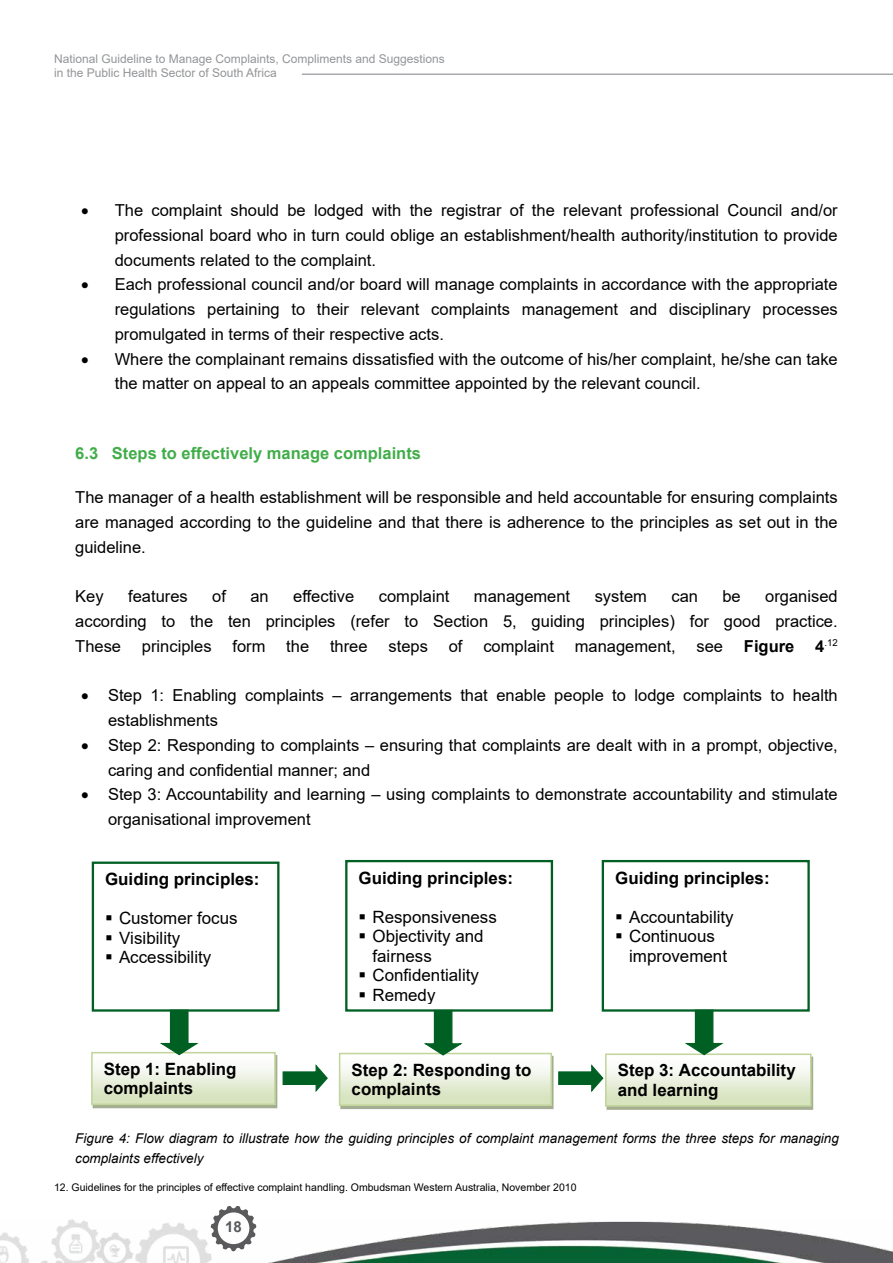
<style>
.page{position:relative;width:893px;height:1263px;background:#fff}
.page>*{position:absolute;margin:0;border:0;box-sizing:border-box;transform-origin:0 0}
.t1{font:700 16.95px/19.5px "Arial";color:#000}
.t2{font:16.95px/19.5px "Arial";color:#000}
.t3{font:16.5px/24.8px "Arial";color:#000;text-align:justify}
.t4{font:700 16.5px "Arial";color:#41ad49}
.t5{font:700 16.5px "Arial";color:#000}
.t6{font:700 15px "Arial";color:#58595b}
.t7{font:italic 13.5px/19.8px "Arial";color:#000}
.t8{font:12px/14.4px "Arial";color:#939598}
.t9{font:10.5px "Arial";color:#000}
.t10{font:9.6px "Arial";color:#000}
.s1{font-weight:700;font-size:16.5px}
.s2{font-weight:400}
</style>
<div class="page">
<img style="left:0;top:1219px;width:893px;height:44px">
<svg style="left:210px;top:1205px;width:46px;height:46px"></svg>
<hr style="left:302px;top:73px;width:591px;height:2px;background:#a7a9ac">
<svg style="left:94px;top:1098px;width:179px;height:4px"></svg>
<div style="left:91px;top:1052px;width:185px;height:53px;border:2px solid #c2d69b"></div>
<img style="left:340px;top:1056px;width:214px;height:53px">
<svg style="left:342px;top:1056px;width:207px;height:47px"></svg>
<div style="left:339px;top:1053px;width:213px;height:53px;border:2px solid #c2d69b"></div>
<img style="left:340px;top:1060px;width:210px;height:39px">
<svg style="left:608px;top:1099px;width:201px;height:5px"></svg>
<div style="left:605px;top:1053px;width:207px;height:54px;border:2px solid #c2d69b"></div>
<div style="left:92px;top:861px;width:187px;height:151px;border:2px solid #006024"></div>
<div style="left:345px;top:860px;width:208px;height:152px;border:2px solid #006024"></div>
<div style="left:602px;top:860px;width:208px;height:152px;border:2px solid #006024"></div>
<svg style="left:282px;top:1064px;width:46px;height:28px"></svg>
<svg style="left:558px;top:1064px;width:46px;height:28px"></svg>
<svg style="left:424px;top:1009px;width:41px;height:47px"></svg>
<svg style="left:685px;top:1009px;width:41px;height:47px"></svg>
<svg style="left:160px;top:1009px;width:41px;height:47px"></svg>
<p class="t8" style="left:54px;top:51px;width:392px">National Guideline to Manage Complaints, Compliments and Suggestions in the Public Health Sector of South Africa</p>
<p class="t3" style="left:115px;top:198px;width:724px;text-indent:-34px">• The complaint should be lodged with the registrar of the relevant professional Council and/or professional board who in turn could oblige an establishment/health authority/institution to provide documents related to the complaint.</p>
<p class="t3" style="left:115px;top:272px;width:724px;text-indent:-34px">• Each professional council and/or board will manage complaints in accordance with the appropriate regulations pertaining to their relevant complaints management and disciplinary processes promulgated in terms of their respective acts.</p>
<p class="t3" style="left:115px;top:346px;width:724px;text-indent:-34px">• Where the complainant remains dissatisfied with the outcome of his/her complaint, he/she can take the matter on appeal to an appeals committee appointed by the relevant council.</p>
<p class="t4" style="left:75px;top:441px;width:347px">6.3 Steps to effectively manage complaints</p>
<p class="t3" style="left:75px;top:485px;width:764px">The manager of a health establishment will be responsible and held accountable for ensuring complaints are managed according to the guideline and that there is adherence to the principles as set out in the guideline.</p>
<p class="t3" style="left:75px;top:584px;width:30px">Key</p>
<p class="t3" style="left:128px;top:584px;width:61px">features</p>
<p class="t3" style="left:212px;top:584px;width:15px">of</p>
<p class="t3" style="left:250px;top:584px;width:20px">an</p>
<p class="t3" style="left:293px;top:584px;width:63px">effective</p>
<p class="t3" style="left:379px;top:584px;width:72px">complaint</p>
<p class="t3" style="left:474px;top:584px;width:98px">management</p>
<p class="t3" style="left:595px;top:584px;width:54px">system</p>
<p class="t3" style="left:671px;top:584px;width:28px">can</p>
<p class="t3" style="left:722px;top:584px;width:20px">be</p>
<p class="t3" style="left:75px;top:584px;width:764px;text-indent:690px">organised according to the ten principles (refer to Section 5, guiding principles) for good practice.<br>These</p>
<p class="t3" style="left:142px;top:633px;width:71px">principles</p>
<p class="t3" style="left:232px;top:633px;width:34px">form</p>
<p class="t3" style="left:286px;top:633px;width:24px">the</p>
<p class="t3" style="left:330px;top:633px;width:39px">three</p>
<p class="t3" style="left:388px;top:633px;width:41px">steps</p>
<p class="t3" style="left:449px;top:633px;width:15px">of</p>
<p class="t3" style="left:483px;top:633px;width:72px">complaint</p>
<p class="t3" style="left:575px;top:633px;width:102px">management,</p>
<p class="t3" style="left:696px;top:633px;width:28px">see</p>
<p class="t5" style="left:744px;top:634px;width:52px">Figure</p>
<p class="t10" style="left:815px;top:636px;width:24px"><span class="s1">4</span>.12</p>
<p class="t3" style="left:108px;top:683px;width:731px;text-indent:-27px">• Step 1: Enabling complaints – arrangements that enable people to lodge complaints to health establishments</p>
<p class="t3" style="left:108px;top:732px;width:731px;text-indent:-27px">• Step 2: Responding to complaints – ensuring that complaints are dealt with in a prompt, objective, caring and confidential manner; and</p>
<p class="t3" style="left:108px;top:782px;width:731px;text-indent:-27px">• Step 3: Accountability and learning – using complaints to demonstrate accountability and stimulate organisational improvement</p>
<p class="t1" style="left:105px;top:870px;width:156px">Guiding principles:</p>
<p class="t2" style="left:105px;top:908px;width:134px">▪ Customer focus</p>
<p class="t2" style="left:105px;top:928px;width:77px">▪ Visibility</p>
<p class="t2" style="left:105px;top:947px;width:108px">▪ Accessibility</p>
<p class="t1" style="left:359px;top:868px;width:156px">Guiding principles:</p>
<p class="t2" style="left:359px;top:907px;width:140px">▪ Responsiveness</p>
<p class="t2" style="left:372px;top:926px;width:113px;text-indent:-14px">▪ Objectivity and fairness</p>
<p class="t2" style="left:359px;top:965px;width:122px">▪ Confidentiality</p>
<p class="t2" style="left:359px;top:985px;width:78px">▪ Remedy</p>
<p class="t1" style="left:615px;top:868px;width:156px">Guiding principles:</p>
<p class="t2" style="left:615px;top:907px;width:120px">▪ Accountability</p>
<p class="t2" style="left:629px;top:926px;width:100px;text-indent:-14px">▪ Continuous improvement</p>
<p class="t1" style="left:104px;top:1059px;width:134px">Step 1: Enabling complaints</p>
<p class="t1" style="left:352px;top:1060px;width:181px">Step 2: Responding to complaints</p>
<p class="t1" style="left:618px;top:1061px;width:180px">Step 3: Accountability and learning</p>
<p class="t7" style="left:75px;top:1129px;width:765px">Figure 4: Flow diagram to illustrate how the guiding principles of complaint management forms the three steps for managing complaints effectively</p>
<p class="t1" style="left:17px;top:1136px;width:798px">Figure 4<span class="s2">:</span> Flow diagram to illustrate how the guiding principles of complaint management forms the</p>
<p class="t9" style="left:54px;top:1180px;width:524px">12. Guidelines for the principles of effective complaint handling. Ombudsman Western Australia, November 2010</p>
<p class="t6" style="left:225px;top:1216px;width:18px">18</p>
</div>
